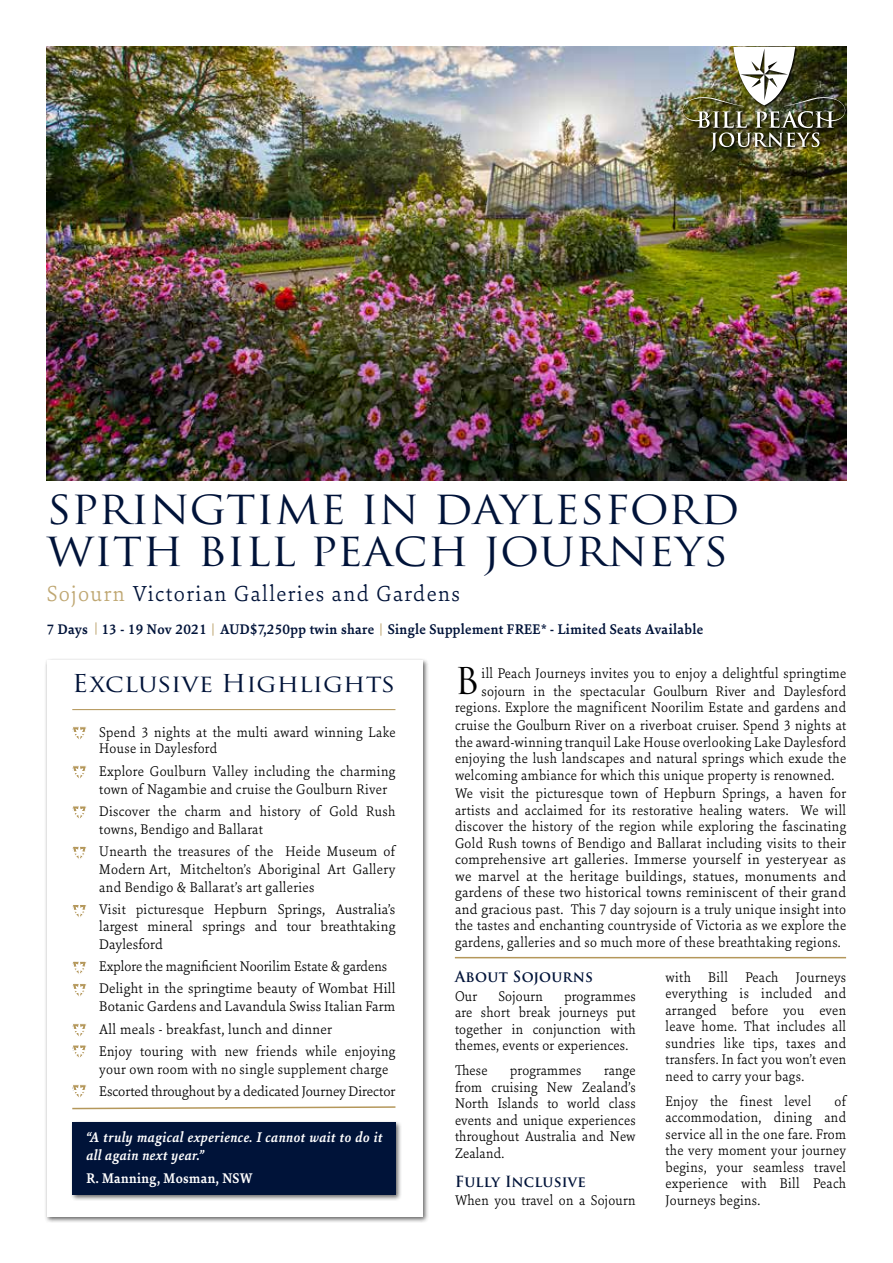
<style>
.page{position:relative;width:893px;height:1263px;background:#fff}
.page>*{position:absolute;margin:0;border:0;box-sizing:border-box;transform-origin:0 0}
.t1{font:39px/42px "Trajan Pro";color:#001339;scale:1.1 1}
.t2{font:36px "Trajan Pro";color:#000}
.t3{font:24px "Trajan Pro";letter-spacing:.005em;color:#001339;scale:1.1 1}
.t4{font:300 23.25px "Sina Nova";letter-spacing:.06em;color:#001339}
.t5{font:300 15px/16.5px "Sina Nova";letter-spacing:.02em;color:#000;text-align:justify;scale:.96 1}
.t6{font:300 15px/18px "Sina Nova";letter-spacing:.02em;color:#000}
.t7{font:300 15px/22.2px "Sina Nova";color:#000}
.t8{font:300 15px/22.2px "Sina Nova";letter-spacing:-.005em;color:#000}
.t9{font:700 15px "Sina Nova";letter-spacing:.02em;color:#001339}
.t10{font:italic 700 15px/18px "Sina Nova";letter-spacing:.02em;color:#fff;scale:.95 1}
.t11{font:700 15px "Trajan Pro";letter-spacing:.02em;color:#001339}
.t12{font:700 15px "Sina Nova";letter-spacing:.02em;color:#fff;scale:.95 1}
.t13{font:12.3px "Helvetica Neue";color:#b4975a;scale:.95 1}
.s1{color:#bfa772}
.s2{font-family:"Helvetica Neue";font-weight:400;font-size:12.3px;color:#b4975a}
</style>
<div class="page">
<div style="left:45px;top:658px;width:385px;height:565px;background:#000;opacity:.6"></div>
<div style="left:47px;top:660px;width:376px;height:556px;background:#fff"></div>
<hr style="left:72px;top:709px;width:323px;height:1px;background:#b4975a">
<img style="left:47px;top:47px;width:799px;height:433px">
<div style="left:70px;top:1120px;width:332px;height:81px;background:#000;opacity:.6"></div>
<div style="left:72px;top:1123px;width:323px;height:72px;background:#001339"></div>
<svg style="left:73px;top:766px;width:13px;height:12px"></svg>
<svg style="left:73px;top:984px;width:13px;height:12px"></svg>
<svg style="left:73px;top:846px;width:13px;height:13px"></svg>
<svg style="left:73px;top:806px;width:13px;height:13px"></svg>
<hr style="left:455px;top:957px;width:391px;height:1px;background:#b4975a">
<svg style="left:682px;top:46px;width:166px;height:109px"></svg>
<img style="left:682px;top:47px;width:163px;height:105px">
<svg style="left:73px;top:726px;width:13px;height:13px"></svg>
<svg style="left:73px;top:905px;width:13px;height:12px"></svg>
<svg style="left:73px;top:961px;width:13px;height:13px"></svg>
<svg style="left:72px;top:1106px;width:324px;height:4px"></svg>
<svg style="left:73px;top:1023px;width:13px;height:13px"></svg>
<svg style="left:73px;top:1045px;width:13px;height:13px"></svg>
<svg style="left:73px;top:1084px;width:13px;height:13px"></svg>
<h1 class="t1" style="left:47px;top:488px;width:631px">SPRINGTIME IN DAYLESFORD<br>WITH BILL PEACH JOURNEYS</h1>
<h3 class="t4" style="left:47px;top:578px;width:415px"><span class="s1">Sojourn</span> Victorian Galleries and Gardens</h3>
<p class="t13" style="left:95px;top:619px;width:4px">|</p>
<p class="t13" style="left:380px;top:620px;width:4px">|</p>
<p class="t9" style="left:47px;top:620px;width:658px">7 Days 13 - 19 Nov 2021 <span class="s2">|</span> AUD$7,250pp twin share Single Supplement FREE* - Limited Seats Available</p>
<h3 class="t3" style="left:72px;top:668px;width:295px">Exclusive Highlights</h3>
<p class="t6" style="left:99px;top:723px;width:298px;line-height:16.5px;text-indent:-27px">* Spend 3 nights at the multi award winning Lake<br>House in Daylesford</p>
<p class="t6" style="left:99px;top:761px;width:298px;text-indent:-27px">* Explore Goulburn Valley including the charming town of Nagambie and cruise the Goulburn River</p>
<p class="t6" style="left:99px;top:801px;width:298px;text-indent:-27px">* Discover the charm and history of Gold Rush towns, Bendigo and Ballarat</p>
<p class="t6" style="left:99px;top:842px;width:298px;text-align:justify;text-indent:-27px">* Unearth the treasures of the Heide Museum of Modern Art, Mitchelton’s Aboriginal Art Gallery and Bendigo &amp; Ballarat’s art galleries</p>
<p class="t5" style="left:72px;top:901px;width:338px;text-align:right">* Visit picturesque Hepburn Springs, Australia’s largest mineral springs and tour breathtaking</p>
<p class="t7" style="left:72px;top:932px;width:325px;text-indent:27px">Daylesford<br>* Explore the magnificient Noorilim Estate &amp; gardens * Delight in the springtime beauty of Wombat Hill</p>
<p class="t6" style="left:72px;top:995px;width:325px;line-height:22.2px;text-indent:27px">Botanic Gardens and Lavandula Swiss Italian Farm * All meals - breakfast, lunch and dinner<br>* Enjoy touring with new friends while enjoying</p>
<p class="t8" style="left:72px;top:1057px;width:325px;text-indent:27px">your own room with no single supplement charge * Escorted throughout by a dedicated Journey Director</p>
<p class="t10" style="left:86px;top:1128px;width:313px">“A truly magical experience. I cannot wait to do it all again next year.”</p>
<p class="t12" style="left:86px;top:1168px;width:177px">R. Manning, Mosman, NSW</p>
<h2 class="t2" style="left:455px;top:658px;width:26px">B</h2>
<p class="t5" style="left:482px;top:663px;width:381px;line-height:18px">ill Peach Journeys invites you to enjoy a delightful springtime sojourn in the spectacular Goulburn River and Daylesford</p>
<p class="t5" style="left:455px;top:698px;width:409px;line-height:18px">regions. Explore the magnificent Noorilim Estate and gardens and cruise the Goulburn River on a riverboat cruiser. Spend 3 nights at</p>
<p class="t5" style="left:455px;top:733px;width:409px">the award-winning tranquil Lake House overlooking Lake Daylesford enjoying the lush landscapes and natural springs which exude the welcoming ambiance for which this unique property is renowned.</p>
<p class="t5" style="left:455px;top:784px;width:409px">We visit the picturesque town of Hepburn Springs, a haven for artists and acclaimed for its restorative healing waters. We will discover the history of the region while exploring the fascinating Gold Rush towns of Bendigo and Ballarat including visits to their comprehensive art galleries. Immerse yourself in yesteryear as we marvel at the heritage buildings, statues, monuments and gardens of these two historical towns reminiscent of their grand and gracious past. This 7 day sojourn is a truly unique insight into the tastes and enchanting countryside of Victoria as we explore the gardens, galleries and so much more of these breathtaking regions.</p>
<p class="t11" style="left:455px;top:967px;width:140px">About Sojourns</p>
<p class="t5" style="left:455px;top:987px;width:25px">Our</p>
<p class="t5" style="left:498px;top:987px;width:48px">Sojourn</p>
<p class="t5" style="left:455px;top:987px;width:190px;text-indent:109px">programmes are short break journeys put together in conjunction with themes, events or experiences.</p>
<p class="t5" style="left:455px;top:1061px;width:35px">These</p>
<p class="t5" style="left:510px;top:1061px;width:76px">programmes</p>
<p class="t5" style="left:455px;top:1061px;width:190px;text-indent:149px">range from cruising New Zealand’s North Islands to world class events and unique experiences throughout Australia and New Zealand.</p>
<p class="t11" style="left:455px;top:1172px;width:132px">Fully Inclusive</p>
<p class="t5" style="left:455px;top:1191px;width:190px">When you travel on a Sojourn</p>
<p class="t5" style="left:665px;top:968px;width:190px">with Bill Peach Journeys everything is included and arranged before you even leave home. That includes all sundries like tips, taxes and transfers. In fact you won’t even need to carry your bags.</p>
<p class="t5" style="left:665px;top:1092px;width:153px">Enjoy the finest level</p>
<p class="t5" style="left:665px;top:1092px;width:190px;text-indent:169px">of accommodation, dining and service all in the one fare. From the very moment your journey begins, your seamless travel experience with Bill Peach Journeys begins.</p>
</div>
